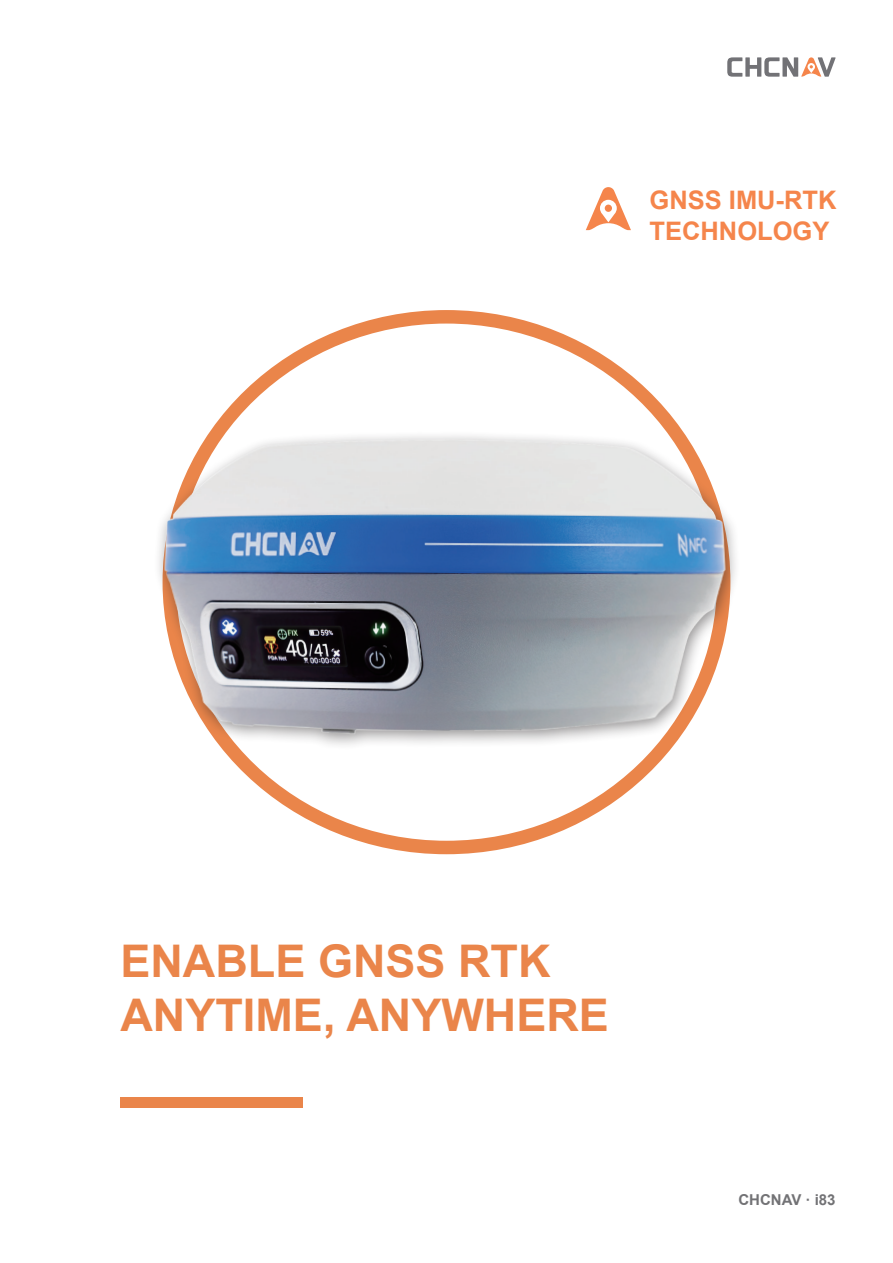
<style>
.page{position:relative;width:893px;height:1263px;background:#fff}
.page>*{position:absolute;margin:0;border:0;box-sizing:border-box;transform-origin:0 0}
.t1{font:700 45px/54px "Arial";color:#ea854a}
.t2{font:700 25.5px/30.6px "Arial";color:#f5854b}
.t3{font:700 15px "Arial";color:#727275}
</style>
<div class="page">
<svg style="left:727px;top:57px;width:109px;height:20px"></svg>
<svg style="left:586px;top:187px;width:45px;height:43px"></svg>
<div style="left:605px;top:205px;width:7px;height:7px;background:#f5854b;border-radius:4px"></div>
<div style="left:120px;top:1097px;width:183px;height:10px;background:#ea854a"></div>
<img style="left:159px;top:310px;width:577px;height:545px">
<p class="t2" style="left:649px;top:185px;width:188px">GNSS IMU-RTK<br>TECHNOLOGY</p>
<p class="t1" style="left:120px;top:935px;width:490px">ENABLE GNSS RTK<br>ANYTIME, ANYWHERE</p>
<p class="t3" style="left:738px;top:1189px;width:99px">CHCNAV · i83</p>
</div>
